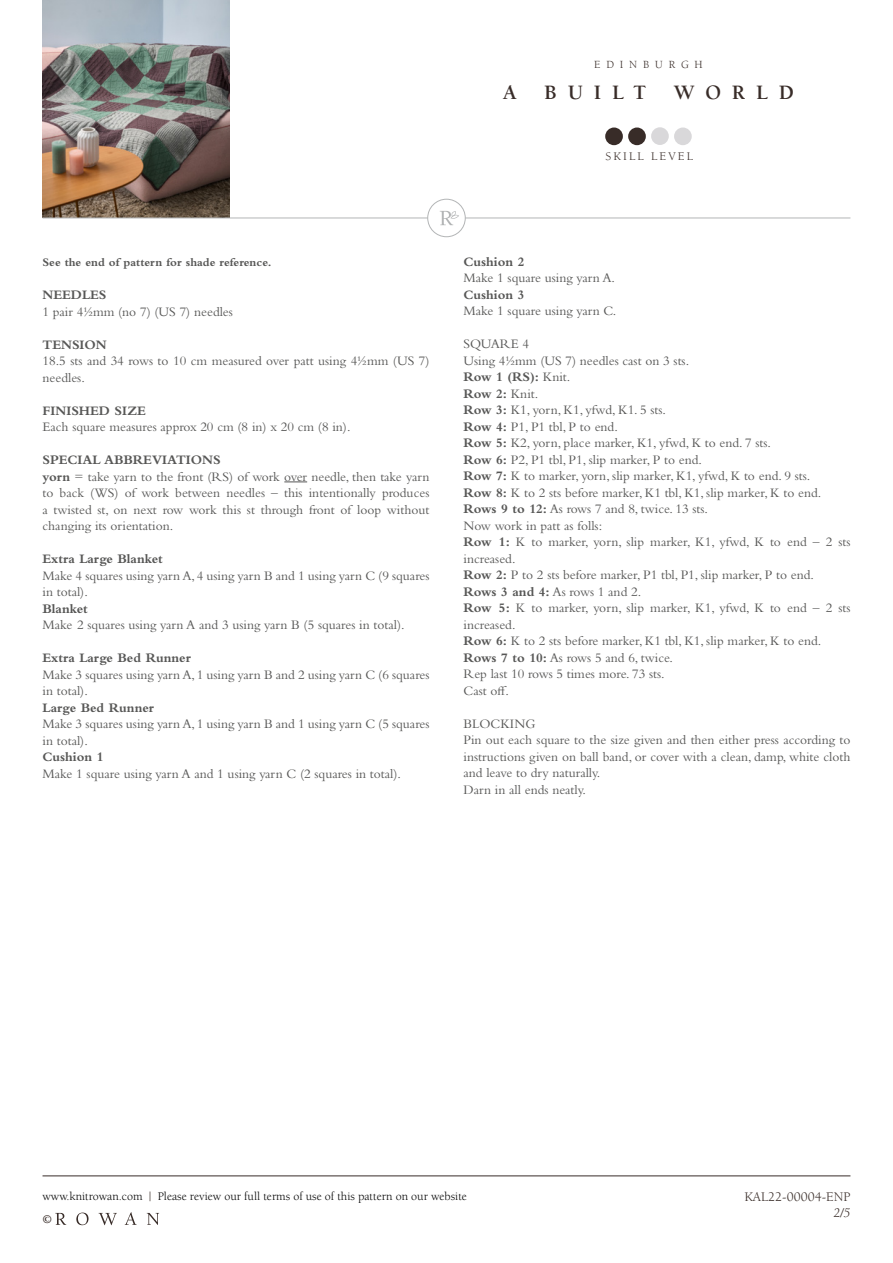
<style>
.page{position:relative;width:893px;height:1263px;background:#fff}
.page>*{position:absolute;margin:0;border:0;box-sizing:border-box;transform-origin:0 0}
.t1{font:700 21px "Berkeley Std";letter-spacing:.52em;color:#382c28}
.t2{font:13.5px/16.5px "Bembo Std";color:#575756}
.t3{font:700 13.5px "Bembo Std";color:#575756}
.t4{font:13.5px "Berkeley Std";color:#382c28}
.t5{font:italic 13.5px "Berkeley Std";color:#382c28}
.t6{font:12px/22.5px "Berkeley Std";color:#000}
.t7{font:700 12px "Bembo Std";color:#575756}
.t8{font:12px "Berkeley Std";letter-spacing:.18em;color:#382c28}
.t9{font:11.25px "Berkeley Std";letter-spacing:.52em;color:#382c28}
.s1{font-weight:700}
.s2{color:#382c28}
.s3{font-weight:700;color:#382c28}
</style>
<div class="page">
<hr style="left:43px;top:1175px;width:807px;height:1px;background:#382c28">
<img style="left:43px;top:0;width:186px;height:218px">
<hr style="left:43px;top:218px;width:807px;height:1px;background:#b3b5b6">
<div style="left:428px;top:199px;width:37px;height:38px;background:#fff;border-radius:50%"></div>
<svg style="left:440px;top:211px;width:19px;height:14px"></svg>
<div style="left:427px;top:199px;width:39px;height:38px;border:1px solid #b3b5b6;border-radius:50%"></div>
<div style="left:628px;top:128px;width:18px;height:17px;background:#382c28;border-radius:50%"></div>
<div style="left:674px;top:128px;width:18px;height:17px;background:#d9d8da;border-radius:50%"></div>
<div style="left:605px;top:128px;width:18px;height:17px;background:#382c28;border-radius:50%"></div>
<div style="left:651px;top:127px;width:18px;height:18px;background:#d9d8da;border-radius:50%"></div>
<svg style="left:55px;top:1213px;width:11px;height:12px"></svg>
<svg style="left:76px;top:1212px;width:13px;height:13px"></svg>
<svg style="left:99px;top:1213px;width:18px;height:12px"></svg>
<svg style="left:125px;top:1212px;width:12px;height:13px"></svg>
<svg style="left:147px;top:1213px;width:12px;height:12px"></svg>
<svg style="left:284px;top:482px;width:23px;height:1px"></svg>
<p class="t9" style="left:594px;top:58px;width:110px">EDINBURGH</p>
<h1 class="t1" style="left:503px;top:82px;width:16px">A</h1>
<h1 class="t1" style="left:544px;top:82px;width:104px">BUILT</h1>
<h1 class="t1" style="left:674px;top:82px;width:122px">WORLD</h1>
<p class="t8" style="left:605px;top:149px;width:89px">SKILL LEVEL</p>
<p class="t7" style="left:43px;top:256px;width:231px">See the end of pattern for shade reference.</p>
<p class="t3" style="left:43px;top:287px;width:66px">NEEDLES</p>
<p class="t2" style="left:43px;top:303px;width:192px">1 pair 4½mm (no 7) (US 7) needles</p>
<p class="t3" style="left:43px;top:337px;width:66px">TENSION</p>
<p class="t2" style="left:43px;top:352px;width:388px">18.5 sts and 34 rows to 10 cm measured over patt using 4½mm (US 7) needles.</p>
<p class="t3" style="left:43px;top:403px;width:105px">FINISHED SIZE</p>
<p class="t2" style="left:43px;top:418px;width:309px">Each square measures approx 20 cm (8 in) x 20 cm (8 in).</p>
<p class="t2" style="left:43px;top:451px;width:388px"><span class="s1">SPECIAL ABBREVIATIONS<br>yorn</span> = take yarn to the front (RS) of work over needle, then take yarn to back (WS) of work between needles – this intentionally produces a twisted st, on next row work this st through front of loop without changing its orientation.</p>
<p class="t3" style="left:43px;top:551px;width:122px">Extra Large Blanket</p>
<p class="t2" style="left:43px;top:567px;width:388px">Make 4 squares using yarn A, 4 using yarn B and 1 using yarn C (9 squares in total).</p>
<p class="t3" style="left:43px;top:601px;width:47px">Blanket</p>
<p class="t2" style="left:43px;top:616px;width:364px">Make 2 squares using yarn A and 3 using yarn B (5 squares in total).</p>
<p class="t3" style="left:43px;top:650px;width:150px">Extra Large Bed Runner</p>
<p class="t2" style="left:43px;top:666px;width:388px">Make 3 squares using yarn A, 1 using yarn B and 2 using yarn C (6 squares in total).</p>
<p class="t3" style="left:43px;top:700px;width:113px">Large Bed Runner</p>
<p class="t2" style="left:43px;top:715px;width:388px">Make 3 squares using yarn A, 1 using yarn B and 1 using yarn C (5 squares in total).</p>
<p class="t3" style="left:43px;top:749px;width:63px">Cushion 1</p>
<p class="t2" style="left:43px;top:765px;width:360px">Make 1 square using yarn A and 1 using yarn C (2 squares in total).</p>
<p class="t3" style="left:463px;top:254px;width:63px">Cushion 2</p>
<p class="t2" style="left:463px;top:270px;width:153px">Make 1 square using yarn A.</p>
<p class="t3" style="left:463px;top:287px;width:63px">Cushion 3</p>
<p class="t2" style="left:463px;top:303px;width:154px">Make 1 square using yarn C.</p>
<p class="t2" style="left:463px;top:336px;width:388px">SQUARE 4<br>Using 4½mm (US 7) needles cast on 3 sts.<br><span class="s1">Row 1 (RS):</span> Knit.<br><span class="s1">Row 2:</span> Knit.<br><span class="s1">Row 3:</span> K1, yorn, K1, yfwd, K1. 5 sts.<br><span class="s1">Row 4:</span> P1, P1 tbl, P to end.<br><span class="s1">Row 5:</span> K2, yorn, place marker, K1, yfwd, K to end. 7 sts.<br><span class="s1">Row 6:</span> P2, P1 tbl, P1, slip marker, P to end.<br><span class="s1">Row 7:</span> K to marker, yorn, slip marker, K1, yfwd, K to end. 9 sts.<br><span class="s1">Row 8:</span> K to 2 sts before marker, K1 tbl, K1, slip marker, K to end.<br><span class="s1">Rows 9 to 12:</span> As rows 7 and 8, twice. 13 sts.<br>Now work in patt as folls:<br><span class="s1">Row 1:</span> K to marker, yorn, slip marker, K1, yfwd, K to end – 2 sts increased.<br><span class="s1">Row 2:</span> P to 2 sts before marker, P1 tbl, P1, slip marker, P to end.<br><span class="s1">Rows 3 and 4:</span> As rows 1 and 2.<br><span class="s1">Row 5:</span> K to marker, yorn, slip marker, K1, yfwd, K to end – 2 sts increased.<br><span class="s1">Row 6:</span> K to 2 sts before marker, K1 tbl, K1, slip marker, K to end.<br><span class="s1">Rows 7 to 10:</span> As rows 5 and 6, twice.<br>Rep last 10 rows 5 times more. 73 sts.<br>Cast off.</p>
<p class="t2" style="left:463px;top:715px;width:388px">BLOCKING<br>Pin out each square to the size given and then either press according to instructions given on ball band, or cover with a clean, damp, white cloth and leave to dry naturally.<br>Darn in all ends neatly.</p>
<p class="t6" style="left:43px;top:1185px;width:426px">www.knitrowan.com <span class="s2">|</span> Please review our full terms of use of this pattern on our website <span class="s3">©</span></p>
<p class="t4" style="left:744px;top:1190px;width:108px">KAL22-00004-ENP</p>
<p class="t5" style="left:834px;top:1206px;width:18px">2/5</p>
</div>
